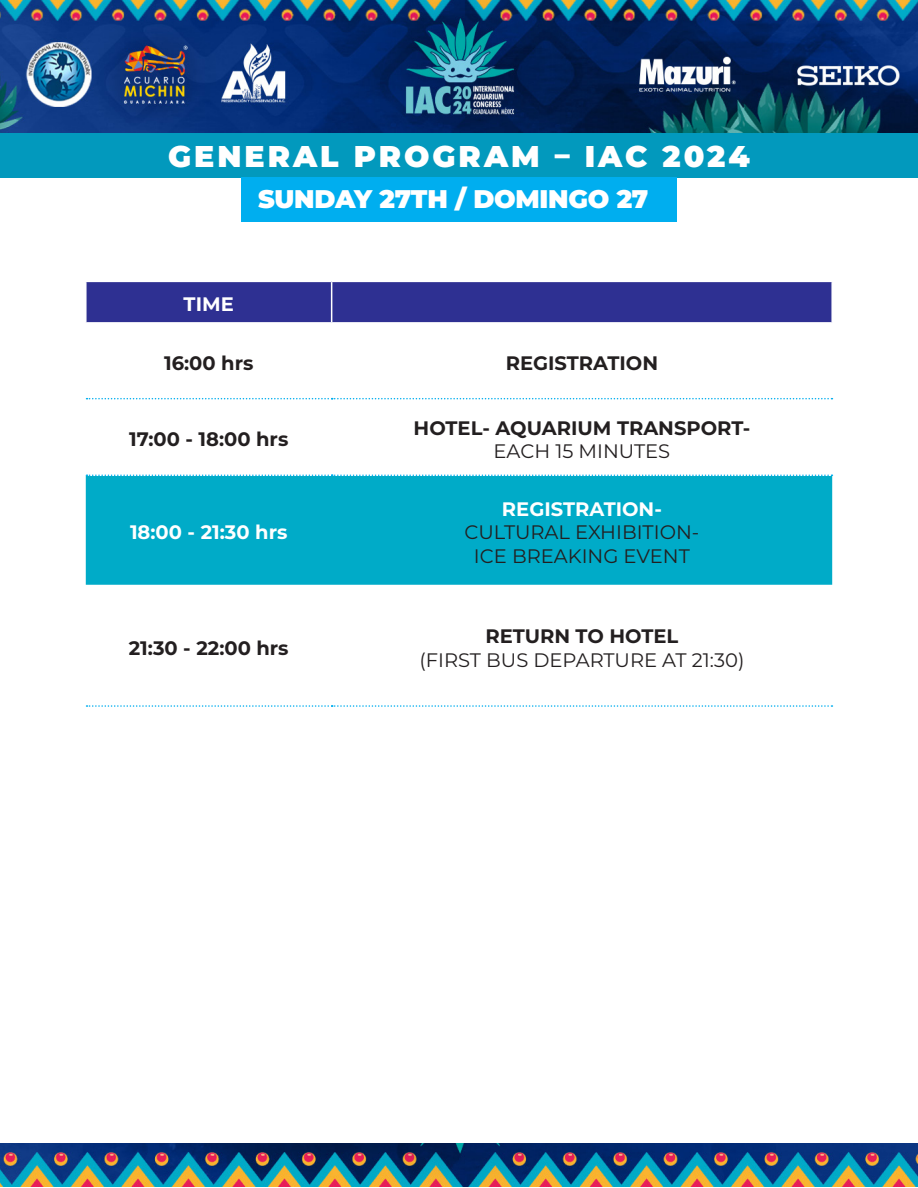
<style>
.page{position:relative;width:918px;height:1188px;background:#fff}
.page>*{position:absolute;margin:0;border:0;box-sizing:border-box;transform-origin:0 0}
.t1{font:900 30px "Montserrat";letter-spacing:.1em;color:#fff}
.t2{font:900 25.5px "Montserrat";letter-spacing:-.01em;color:#fff}
.t3{font:700 19.5px "Montserrat";color:#231f20}
.t4{font:19.5px "Montserrat";color:#231f20}
.t5{font:700 19.5px "Montserrat";color:#fff}
</style>
<div class="page">
<div style="left:87px;top:282px;width:744px;height:40px;background:#2e3092"></div>
<div style="left:86px;top:475px;width:746px;height:110px;background:#00abc8"></div>
<hr style="left:331px;top:282px;width:1px;height:40px;background:#fff">
<svg style="left:87px;top:705px;width:745px;height:2px"></svg>
<svg style="left:87px;top:398px;width:745px;height:1px"></svg>
<svg style="left:87px;top:475px;width:745px;height:1px"></svg>
<img style="left:0;top:1144px;width:918px;height:43px">
<img style="left:0;top:1px;width:918px;height:132px">
<div style="left:0;top:134px;width:918px;height:44px;background:#0299bd"></div>
<div style="left:241px;top:178px;width:436px;height:44px;background:#00aeef"></div>
<p class="t1" style="left:168px;top:134px;width:583px">GENERAL PROGRAM – IAC 2024</p>
<p class="t2" style="left:258px;top:180px;width:392px">SUNDAY 27TH / DOMINGO 27</p>
<p class="t5" style="left:184px;top:290px;width:52px">TIME</p>
<p class="t3" style="left:164px;top:349px;width:91px">16:00 hrs</p>
<p class="t3" style="left:506px;top:349px;width:154px">REGISTRATION</p>
<p class="t3" style="left:129px;top:425px;width:161px">17:00 - 18:00 hrs</p>
<p class="t5" style="left:130px;top:518px;width:159px">18:00 - 21:30 hrs</p>
<p class="t3" style="left:129px;top:634px;width:161px">21:30 - 22:00 hrs</p>
<p class="t3" style="left:414px;top:414px;width:338px">HOTEL- AQUARIUM TRANSPORT-</p>
<p class="t4" style="left:494px;top:438px;width:178px">EACH 15 MINUTES</p>
<p class="t5" style="left:502px;top:495px;width:161px">REGISTRATION-</p>
<p class="t4" style="left:464px;top:519px;width:236px">CULTURAL EXHIBITION-</p>
<p class="t4" style="left:474px;top:543px;width:217px">ICE BREAKING EVENT</p>
<p class="t3" style="left:485px;top:622px;width:194px">RETURN TO HOTEL</p>
<p class="t4" style="left:419px;top:646px;width:327px">(FIRST BUS DEPARTURE AT 21:30)</p>
</div>
